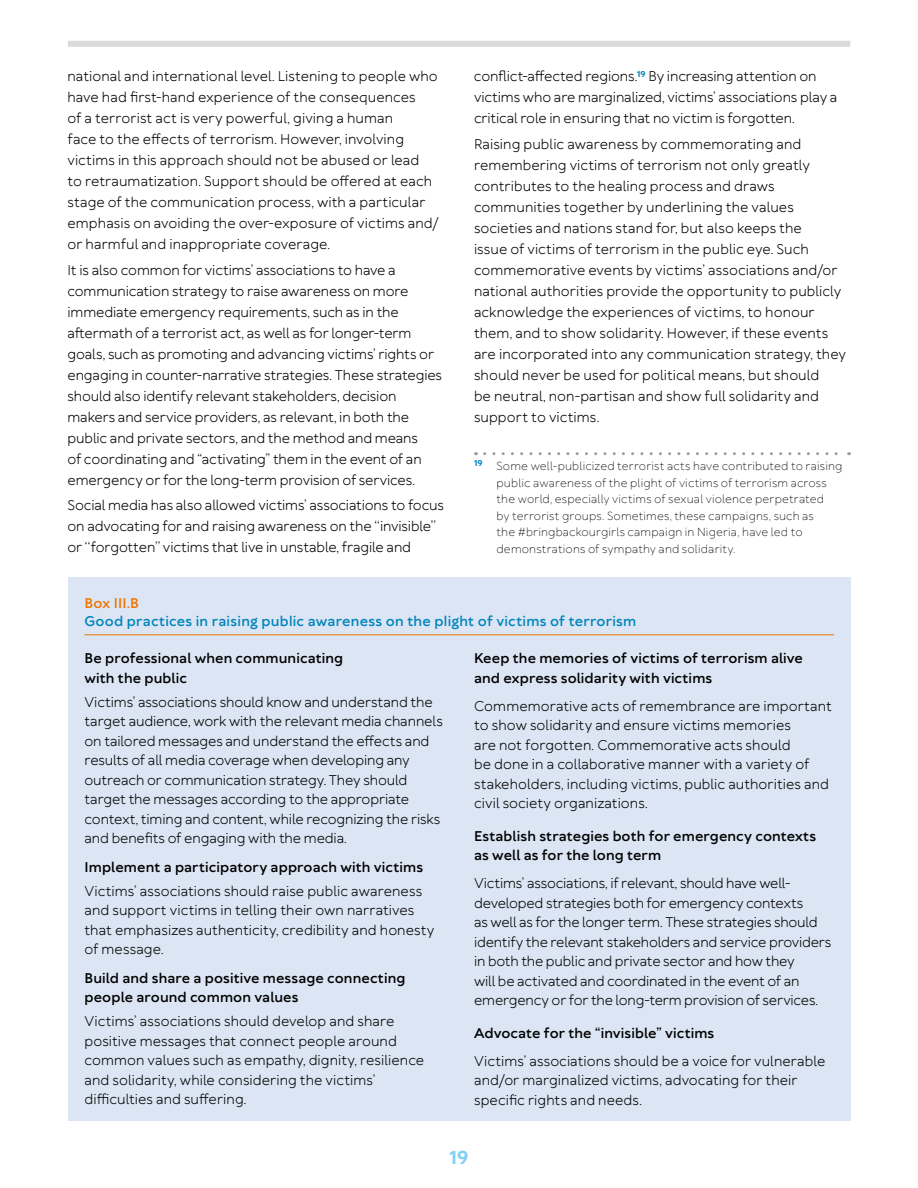
<style>
.page{position:relative;width:918px;height:1188px;background:#fff}
.page>*{position:absolute;margin:0;border:0;box-sizing:border-box;transform-origin:0 0}
.t1{font:700 18px "TT Wellingtons";color:#83d0f5}
.t2{font:13.5px/21px "TT Wellingtons";letter-spacing:-.005em;color:#000}
.t3{font:600 13.5px/19.5px "TT Wellingtons";letter-spacing:.01em;color:#000}
.t4{font:600 13.5px "TT Wellingtons";letter-spacing:.02em;color:#0085bd}
.t5{font:600 13.5px "TT Wellingtons";letter-spacing:.01em;color:#ee7501}
.t6{font:300 11.25px/16.5px "TT Wellingtons";letter-spacing:.015em;color:#000}
</style>
<div class="page">
<div style="left:68px;top:41px;width:782px;height:6px;background:#dadada"></div>
<svg style="left:485px;top:452px;width:365px;height:3px"></svg>
<div style="left:68px;top:578px;width:782px;height:543px;background:#dbe5f3"></div>
<hr style="left:85px;top:635px;width:749px;height:1px;background:#ee7501">
<p class="t2" style="left:68px;top:66px;width:373px">national and international level. Listening to people who have had first-hand experience of the consequences<br>of a terrorist act is very powerful, giving a human<br>face to the effects of terrorism. However, involving victims in this approach should not be abused or lead<br>to retraumatization. Support should be offered at each stage of the communication process, with a particular emphasis on avoiding the over-exposure of victims and/ or harmful and inappropriate coverage.</p>
<p class="t2" style="left:68px;top:259px;width:376px">It is also common for victims’ associations to have a communication strategy to raise awareness on more immediate emergency requirements, such as in the aftermath of a terrorist act, as well as for longer-term goals, such as promoting and advancing victims’ rights or engaging in counter-narrative strategies. These strategies should also identify relevant stakeholders, decision makers and service providers, as relevant, in both the public and private sectors, and the method and means<br>of coordinating and “activating” them in the event of an emergency or for the long-term provision of services.</p>
<p class="t2" style="left:68px;top:495px;width:378px">Social media has also allowed victims’ associations to focus on advocating for and raising awareness on the ‘‘invisible’’ or ‘‘forgotten’’ victims that live in unstable, fragile and</p>
<p class="t2" style="left:474px;top:66px;width:365px">conflict-affected regions.<sup>19</sup> By increasing attention on victims who are marginalized, victims’ associations play a critical role in ensuring that no victim is forgotten.</p>
<p class="t2" style="left:474px;top:133px;width:374px">Raising public awareness by commemorating and remembering victims of terrorism not only greatly contributes to the healing process and draws communities together by underlining the values societies and nations stand for, but also keeps the<br>issue of victims of terrorism in the public eye. Such commemorative events by victims’ associations and/or national authorities provide the opportunity to publicly acknowledge the experiences of victims, to honour them, and to show solidarity. However, if these events are incorporated into any communication strategy, they should never be used for political means, but should<br>be neutral, non-partisan and show full solidarity and support to victims.</p>
<p class="t6" style="left:497px;top:458px;width:347px;text-indent:-23px"><sup>19</sup> Some well-publicized terrorist acts have contributed to raising public awareness of the plight of victims of terrorism across the world, especially victims of sexual violence perpetrated<br>by terrorist groups. Sometimes, these campaigns, such as<br>the #bringbackourgirls campaign in Nigeria, have led to demonstrations of sympathy and solidarity.</p>
<p class="t5" style="left:85px;top:594px;width:56px">Box III.B</p>
<p class="t4" style="left:85px;top:612px;width:553px">Good practices in raising public awareness on the plight of victims of terrorism</p>
<p class="t3" style="left:85px;top:648px;width:260px">Be professional when communicating with the public</p>
<p class="t2" style="left:85px;top:692px;width:360px;line-height:19.5px">Victims’ associations should know and understand the target audience, work with the relevant media channels on tailored messages and understand the effects and results of all media coverage when developing any outreach or communication strategy. They should target the messages according to the appropriate context, timing and content, while recognizing the risks and benefits of engaging with the media.</p>
<p class="t3" style="left:85px;top:857px;width:340px">Implement a participatory approach with victims</p>
<p class="t2" style="left:85px;top:881px;width:351px;line-height:19.5px">Victims’ associations should raise public awareness and support victims in telling their own narratives that emphasizes authenticity, credibility and honesty of message.</p>
<p class="t3" style="left:85px;top:968px;width:322px">Build and share a positive message connecting people around common values</p>
<p class="t2" style="left:85px;top:1011px;width:341px;line-height:19.5px">Victims’ associations should develop and share positive messages that connect people around common values such as empathy, dignity, resilience and solidarity, while considering the victims’ difficulties and suffering.</p>
<p class="t3" style="left:474px;top:648px;width:330px">Keep the memories of victims of terrorism alive and express solidarity with victims</p>
<p class="t2" style="left:474px;top:696px;width:359px;line-height:19.5px">Commemorative acts of remembrance are important to show solidarity and ensure victims memories<br>are not forgotten. Commemorative acts should<br>be done in a collaborative manner with a variety of stakeholders, including victims, public authorities and civil society organizations.</p>
<p class="t3" style="left:474px;top:826px;width:344px">Establish strategies both for emergency contexts as well as for the long term</p>
<p class="t2" style="left:474px;top:873px;width:359px;line-height:19.5px">Victims’ associations, if relevant, should have well&shy;developed strategies both for emergency contexts<br>as well as for the longer term. These strategies should identify the relevant stakeholders and service providers in both the public and private sector and how they<br>will be activated and coordinated in the event of an emergency or for the long-term provision of services.</p>
<p class="t3" style="left:474px;top:1023px;width:242px">Advocate for the “invisible” victims</p>
<p class="t2" style="left:474px;top:1051px;width:353px;line-height:19.5px">Victims’ associations should be a voice for vulnerable and/or marginalized victims, advocating for their specific rights and needs.</p>
<h1 class="t1" style="left:449px;top:1146px;width:21px">19</h1>
</div>
